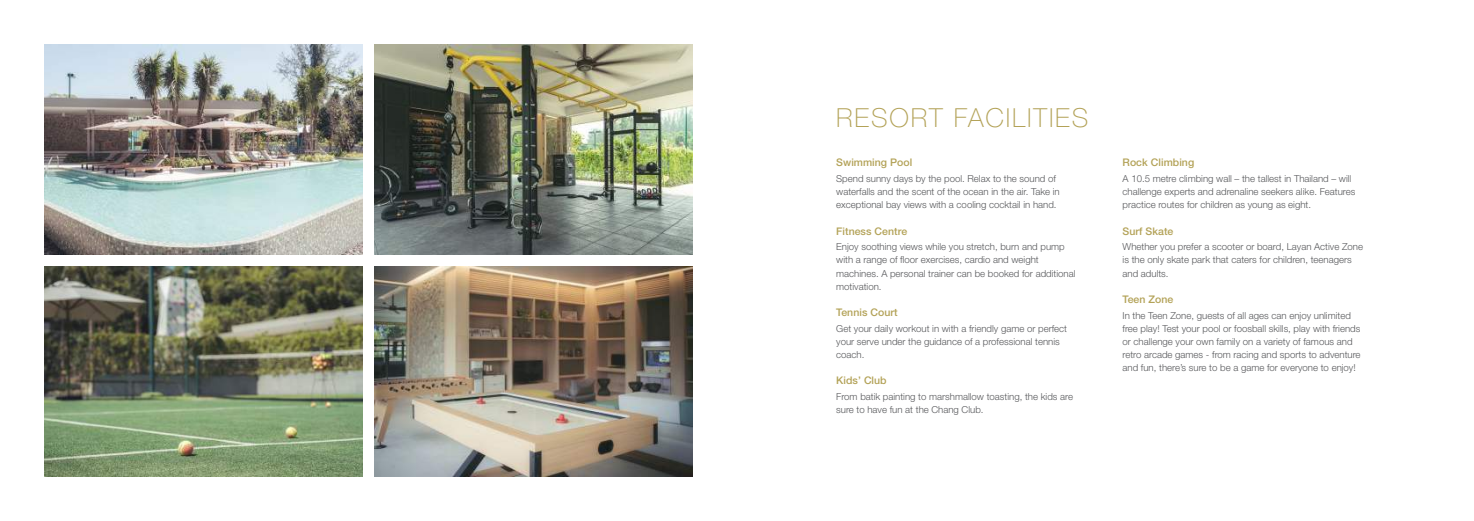
<style>
.page{position:relative;width:1474px;height:521px;background:#fff}
.page>*{position:absolute;margin:0;border:0;box-sizing:border-box;transform-origin:0 0}
.t1{font:100 26.25px "Helvetica Neue LT Pro";letter-spacing:.07em;color:#b3a257}
.t2{font:500 10.5px "Helvetica Neue LT Pro";letter-spacing:.005em;color:#b3a257}
.t3{font:300 9.62px/13.1px "Helvetica Neue LT Pro";color:#57585b}
</style>
<div class="page">
<img style="left:45px;top:266px;width:317px;height:210px">
<img style="left:374px;top:266px;width:318px;height:210px">
<img style="left:45px;top:45px;width:317px;height:209px">
<img style="left:374px;top:45px;width:318px;height:209px">
<h1 class="t1" style="left:836px;top:102px;width:254px">RESORT FACILITIES</h1>
<p class="t2" style="left:836px;top:156px;width:78px">Swimming Pool</p>
<p class="t3" style="left:836px;top:172px;width:225px">Spend sunny days by the pool. Relax to the sound of waterfalls and the scent of the ocean in the air. Take in exceptional bay views with a cooling cocktail in hand.</p>
<p class="t2" style="left:836px;top:225px;width:72px">Fitness Centre</p>
<p class="t3" style="left:836px;top:240px;width:241px">Enjoy soothing views while you stretch, burn and pump with a range of floor exercises, cardio and weight machines. A personal trainer can be booked for additional motivation.</p>
<p class="t2" style="left:836px;top:306px;width:63px">Tennis Court</p>
<p class="t3" style="left:836px;top:321px;width:232px">Get your daily workout in with a friendly game or perfect your serve under the guidance of a professional tennis coach.</p>
<p class="t2" style="left:836px;top:374px;width:52px">Kids’ Club</p>
<p class="t3" style="left:836px;top:390px;width:238px">From batik painting to marshmallow toasting, the kids are sure to have fun at the Chang Club.</p>
<p class="t2" style="left:1122px;top:156px;width:73px">Rock Climbing</p>
<p class="t3" style="left:1122px;top:172px;width:234px">A 10.5 metre climbing wall – the tallest in Thailand – will challenge experts and adrenaline seekers alike. Features practice routes for children as young as eight.</p>
<p class="t2" style="left:1122px;top:225px;width:52px">Surf Skate</p>
<p class="t3" style="left:1122px;top:240px;width:242px">Whether you prefer a scooter or board, Layan Active Zone is the only skate park that caters for children, teenagers and adults.</p>
<p class="t2" style="left:1122px;top:293px;width:52px">Teen Zone</p>
<p class="t3" style="left:1122px;top:308px;width:239px">In the Teen Zone, guests of all ages can enjoy unlimited free play! Test your pool or foosball skills, play with friends or challenge your own family on a variety of famous and retro arcade games - from racing and sports to adventure and fun, there’s sure to be a game for everyone to enjoy!</p>
</div>
